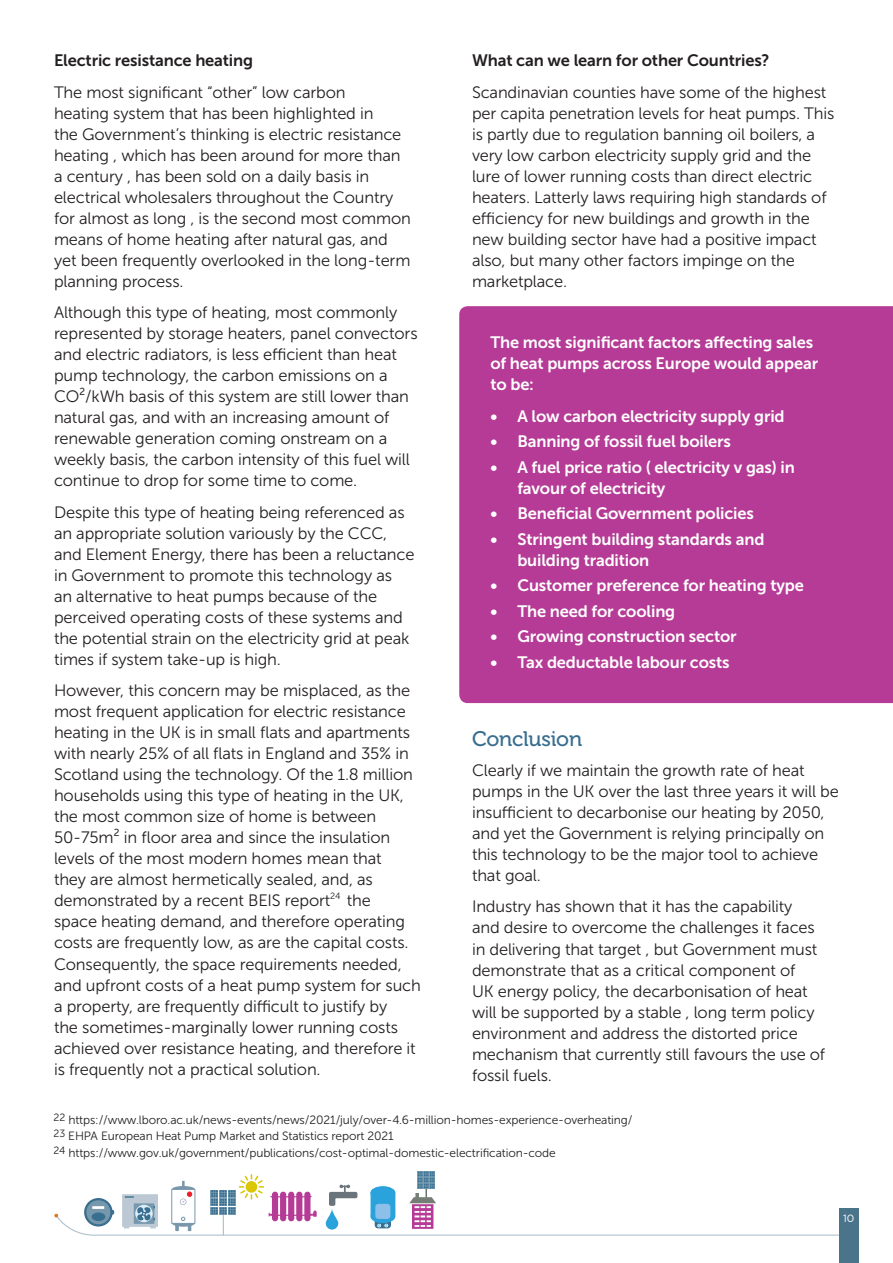
<style>
.page{position:relative;width:893px;height:1263px;background:#fff}
.page>*{position:absolute;margin:0;border:0;box-sizing:border-box;transform-origin:0 0}
.t1{font:21px "Museo 500";letter-spacing:-.01em;color:#386e8f}
.t2{font:16.5px/21px "Museo Sans 300";letter-spacing:-.01em;color:#231f20}
.t3{font:16.5px/21px "Museo Sans 700";letter-spacing:-.01em;color:#fff}
.t4{font:16.5px "Museo Sans 700";letter-spacing:-.01em;color:#231f20}
.t5{font:12px "Museo Sans 300";letter-spacing:-.01em;color:#231f20}
.t6{font:10.5px "Gotham";color:#fff}
.t7{font:9px "Museo Sans 300";color:#231f20}
</style>
<div class="page">
<div style="left:459px;top:306px;width:434px;height:397px;background:#b53b96"></div>
<svg style="left:54px;top:1171px;width:796px;height:65px"></svg>
<div style="left:92px;top:1212px;width:13px;height:9px;background:#386e8f;border-radius:50%"></div>
<div style="left:839px;top:1209px;width:19px;height:54px;background:#49748a"></div>
<p class="t4" style="left:54px;top:51px;width:201px">Electric resistance heating</p>
<p class="t2" style="left:54px;top:82px;width:359px">The most significant “other” low carbon<br>heating system that has been highlighted in<br>the Government’s thinking is electric resistance heating , which has been around for more than a century , has been sold on a daily basis in electrical wholesalers throughout the Country for almost as long , is the second most common means of home heating after natural gas, and yet been frequently overlooked in the long-term planning process.</p>
<p class="t2" style="left:54px;top:302px;width:365px">Although this type of heating, most commonly represented by storage heaters, panel convectors and electric radiators, is less efficient than heat pump technology, the carbon emissions on a CO²/kWh basis of this system are still lower than natural gas, and with an increasing amount of renewable generation coming onstream on a weekly basis, the carbon intensity of this fuel will continue to drop for some time to come.</p>
<p class="t2" style="left:54px;top:502px;width:362px">Despite this type of heating being referenced as an appropriate solution variously by the CCC, and Element Energy, there has been a reluctance in Government to promote this technology as<br>an alternative to heat pumps because of the perceived operating costs of these systems and the potential strain on the electricity grid at peak times if system take-up is high.</p>
<p class="t2" style="left:54px;top:680px;width:360px">However, this concern may be misplaced, as the most frequent application for electric resistance heating in the UK is in small flats and apartments with nearly 25% of all flats in England and 35% in Scotland using the technology. Of the 1.8 million households using this type of heating in the UK, the most common size of home is between 50-75m² in floor area and since the insulation levels of the most modern homes mean that they are almost hermetically sealed, and, as demonstrated by a recent BEIS report</p>
<p class="t7" style="left:330px;top:891px;width:12px">24</p>
<p class="t2" style="left:54px;top:890px;width:368px;text-indent:293px">the<br>space heating demand, and therefore operating costs are frequently low, as are the capital costs.<br>Consequently, the space requirements needed, and upfront costs of a heat pump system for such a property, are frequently difficult to justify by<br>the sometimes-marginally lower running costs achieved over resistance heating, and therefore it is frequently not a practical solution.</p>
<p class="t4" style="left:472px;top:51px;width:299px">What can we learn for other Countries?</p>
<p class="t2" style="left:472px;top:82px;width:364px">Scandinavian counties have some of the highest per capita penetration levels for heat pumps. This is partly due to regulation banning oil boilers, a very low carbon electricity supply grid and the lure of lower running costs than direct electric heaters. Latterly laws requiring high standards of efficiency for new buildings and growth in the new building sector have had a positive impact also, but many other factors impinge on the marketplace.</p>
<p class="t3" style="left:490px;top:332px;width:329px">The most significant factors affecting sales of heat pumps across Europe would appear to be:</p>
<p class="t3" style="left:490px;top:406px;width:296px">• A low carbon electricity supply grid</p>
<p class="t3" style="left:490px;top:431px;width:242px">• Banning of fossil fuel boilers</p>
<p class="t3" style="left:517px;top:457px;width:279px;text-indent:-27px">• A fuel price ratio ( electricity v gas) in favour of electricity</p>
<p class="t3" style="left:490px;top:503px;width:265px">• Beneficial Government policies</p>
<p class="t3" style="left:517px;top:529px;width:249px;text-indent:-27px">• Stringent building standards and building tradition</p>
<p class="t3" style="left:490px;top:575px;width:315px">• Customer preference for heating type</p>
<p class="t3" style="left:490px;top:601px;width:186px">• The need for cooling</p>
<p class="t3" style="left:490px;top:626px;width:248px">• Growing construction sector</p>
<p class="t3" style="left:490px;top:652px;width:241px">• Tax deductable labour costs</p>
<p class="t1" style="left:472px;top:727px;width:112px">Conclusion</p>
<p class="t2" style="left:472px;top:760px;width:368px">Clearly if we maintain the growth rate of heat pumps in the UK over the last three years it will be insufficient to decarbonise our heating by 2050, and yet the Government is relying principally on this technology to be the major tool to achieve that goal.</p>
<p class="t2" style="left:472px;top:896px;width:355px">Industry has shown that it has the capability<br>and desire to overcome the challenges it faces in delivering that target , but Government must demonstrate that as a critical component of<br>UK energy policy, the decarbonisation of heat will be supported by a stable , long term policy environment and address the distorted price mechanism that currently still favours the use of fossil fuels.</p>
<p class="t5" style="left:54px;top:1113px;width:580px"><sup>22</sup> https://www.lboro.ac.uk/news-events/news/2021/july/over-4.6-million-homes-experience-overheating/</p>
<p class="t5" style="left:54px;top:1130px;width:342px"><sup>23</sup> EHPA European Heat Pump Market and Statistics report 2021</p>
<p class="t5" style="left:54px;top:1146px;width:504px"><sup>24</sup> https://www.gov.uk/government/publications/cost-optimal-domestic-electrification-code</p>
<p class="t6" style="left:845px;top:1212px;width:8px">7</p>
<p class="t6" style="left:843px;top:1212px;width:13px">10</p>
</div>
